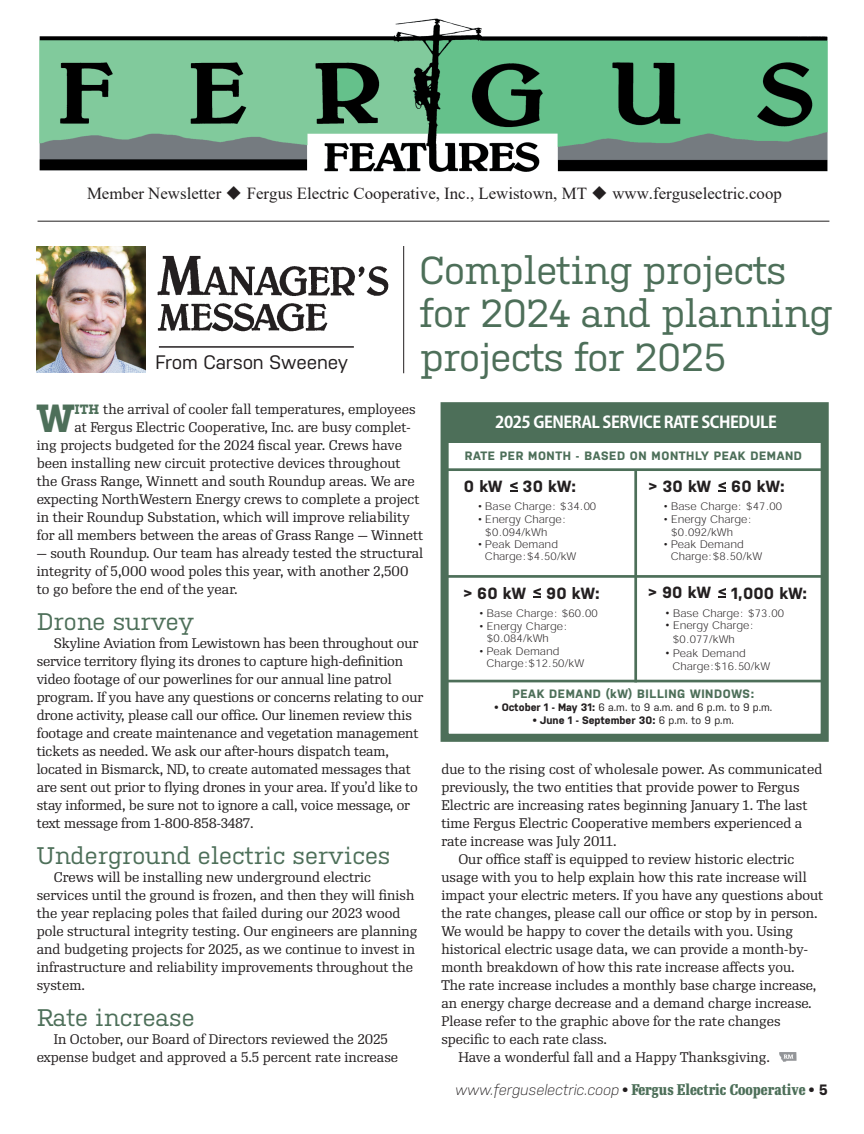
<style>
.page{position:relative;width:864px;height:1134px;background:#fff}
.page>*{position:absolute;margin:0;border:0;box-sizing:border-box;transform-origin:0 0}
.Lead-in_copy_ragR{font:700 39.15px "Kulturista";color:#4d6f59}
.Headline{font:39px/43.5px "Kulturista";letter-spacing:-.02em;color:#4d6f59}
.Subhead3{font:24px "Kulturista";color:#4d6f59}
.t1{font:19.5px "Nudista";letter-spacing:-.01em;color:#231f20}
.t2{font:16.8px "Times New Roman";color:#231f20}
.t3{font:700 16.2px "Nudista";letter-spacing:.01em;color:#231f20}
.t4{font:700 16.2px "Adobe Gothic Std";letter-spacing:-.03em;color:#fff}
.t5{font:700 15px "Re Public Cond";color:#4d6f59}
.Body_Copy_RePublic_ragR{font:13.5px/18px "Re Public";color:#231f20}
.Lead-in_copy_ragR-2{font:13.5px/18px "Re Public";color:#231f20}
.t6{font:700 12.15px "Nudista";letter-spacing:.05em;color:#4d6f59}
.t7{font:300 10.8px/12.8px "Adobe Gothic Std";color:#231f20}
.t8{font:10.8px "Nudista";color:#231f20}
.t9{font:700 10.8px "Nudista";color:#231f20}
.s1{font-family:"Kulturista";font-weight:700;color:#4d6f59}
.s2{font-family:"Nudista";font-weight:400}
.s3{font-family:"Nudista";font-weight:400;font-size:11.4px}
.s4{font-weight:700}
.s5{font-weight:400}
.s6{font-family:"Nudista";font-weight:300;font-style:italic;color:#231f20}
.s7{font-family:"Nudista";color:#231f20}
</style>
<div class="page">
<img style="left:39px;top:18px;width:789px;height:154px">
<hr style="left:38px;top:221px;width:791px;height:1px;background:#231f20">
<img style="left:37px;top:246px;width:108px;height:127px">
<img style="left:157px;top:255px;width:232px;height:77px">
<hr style="left:159px;top:346px;width:195px;height:2px;background:#231f20">
<hr style="left:403px;top:246px;width:1px;height:127px;background:#231f20">
<svg style="left:779px;top:1052px;width:18px;height:10px"></svg>
<div style="left:441px;top:402px;width:388px;height:340px;border:8px solid #4d6f59"></div>
<div style="left:445px;top:408px;width:381px;height:35px;background:#4d6f59"></div>
<svg style="left:510px;top:482px;width:8px;height:10px"></svg>
<svg style="left:719px;top:588px;width:7px;height:10px"></svg>
<svg style="left:719px;top:482px;width:7px;height:10px"></svg>
<svg style="left:533px;top:588px;width:8px;height:10px"></svg>
<hr style="left:445px;top:575px;width:381px;height:3px;background:#4d6f59">
<hr style="left:444px;top:468px;width:380px;height:3px;background:#4d6f59">
<hr style="left:634px;top:471px;width:3px;height:211px;background:#4d6f59">
<hr style="left:444px;top:680px;width:381px;height:2px;background:#4d6f59">
<p class="t2" style="left:87px;top:182px;width:696px">Member Newsletter ◆ Fergus Electric Cooperative, Inc., Lewistown, MT ◆ www.ferguselectric.coop</p>
<p class="t1" style="left:156px;top:351px;width:194px">From Carson Sweeney</p>
<p class="Headline" style="left:420px;top:248px;width:414px">Completing projects for 2024 and planning projects for 2025</p>
<p class="Lead-in_copy_ragR" style="left:37px;top:396px;width:39px">W</p>
<p class="Lead-in_copy_ragR-2" style="left:74px;top:401px;width:343px"><span class="s1">ITH</span> the arrival of cooler fall temperatures, employees</p>
<p class="Lead-in_copy_ragR-2" style="left:74px;top:419px;width:338px">at Fergus Electric Cooperative, Inc. are busy complet-</p>
<p class="Lead-in_copy_ragR-2" style="left:37px;top:437px;width:367px">ing projects budgeted for the 2024 fiscal year. Crews have</p>
<p class="Lead-in_copy_ragR-2" style="left:37px;top:455px;width:365px">been installing new circuit protective devices throughout</p>
<p class="Lead-in_copy_ragR-2" style="left:37px;top:473px;width:380px">the Grass Range, Winnett and south Roundup areas. We are</p>
<p class="Lead-in_copy_ragR-2" style="left:37px;top:491px;width:384px">expecting NorthWestern Energy crews to complete a project</p>
<p class="Lead-in_copy_ragR-2" style="left:37px;top:509px;width:374px">in their Roundup Substation, which will improve reliability</p>
<p class="Lead-in_copy_ragR-2" style="left:37px;top:527px;width:388px">for all members between the areas of Grass Range — Winnett</p>
<p class="Lead-in_copy_ragR-2" style="left:37px;top:545px;width:388px">— south Roundup. Our team has already tested the structural integrity of 5,000 wood poles this year, with another 2,500 to go before the end of the year.</p>
<p class="Subhead3" style="left:37px;top:608px;width:159px">Drone survey</p>
<p class="Body_Copy_RePublic_ragR" style="left:37px;top:635px;width:388px;text-indent:17px">Skyline Aviation from Lewistown has been throughout our service territory flying its drones to capture high-definition video footage of our powerlines for our annual line patrol program. If you have any questions or concerns relating to our drone activity, please call our office. Our linemen review this footage and create maintenance and vegetation management tickets as needed. We ask our after-hours dispatch team, located in Bismarck, ND, to create automated messages that are sent out prior to flying drones in your area. If you’d like to stay informed, be sure not to ignore a call, voice message, or text message from 1-800-858-3487.</p>
<p class="Subhead3" style="left:37px;top:842px;width:355px">Underground electric services</p>
<p class="Body_Copy_RePublic_ragR" style="left:37px;top:869px;width:382px;text-indent:17px">Crews will be installing new underground electric services until the ground is frozen, and then they will finish the year replacing poles that failed during our 2023 wood pole structural integrity testing. Our engineers are planning and budgeting projects for 2025, as we continue to invest in infrastructure and reliability improvements throughout the system.</p>
<p class="Subhead3" style="left:37px;top:1004px;width:159px">Rate increase</p>
<p class="Body_Copy_RePublic_ragR" style="left:37px;top:1031px;width:363px;text-align:center">In October, our Board of Directors reviewed the 2025 expense budget and approved a 5.5 percent rate increase</p>
<p class="t4" style="left:495px;top:413px;width:283px">2025 GENERAL SERVICE RATE SCHEDULE</p>
<p class="t6" style="left:465px;top:449px;width:339px">RATE PER MONTH - BASED ON MONTHLY PEAK DEMAND</p>
<p class="t3" style="left:464px;top:477px;width:114px">0 kW 30 kW:</p>
<p class="t3" style="left:649px;top:477px;width:137px">&gt; 30 kW 60 kW:</p>
<p class="t7" style="left:664px;top:500px;width:119px"><span class="s2">•</span> Base Charge: $47.00</p>
<p class="t7" style="left:671px;top:512px;width:83px;text-indent:-7px"><span class="s2">•</span> Energy Charge: $0.092/kWh</p>
<p class="t7" style="left:671px;top:538px;width:93px;line-height:11.6px;text-indent:-7px"><span class="s2">•</span> Peak Demand<br>Charge:$8.50/kW</p>
<p class="t7" style="left:478px;top:500px;width:119px"><span class="s2">•</span> Base Charge: $34.00</p>
<p class="t7" style="left:485px;top:512px;width:83px;text-indent:-7px"><span class="s2">•</span> Energy Charge: $0.094/kWh</p>
<p class="t7" style="left:485px;top:538px;width:93px;line-height:11.6px;text-indent:-7px"><span class="s2">•</span> Peak Demand<br>Charge:$4.50/kW</p>
<p class="t3" style="left:649px;top:583px;width:64px">&gt; 90 kW</p>
<p class="t7" style="left:666px;top:606px;width:120px"><span class="s3">•</span> Base Charge: $73.00</p>
<p class="t7" style="left:672px;top:618px;width:83px;line-height:13.6px;text-indent:-7px"><span class="s3">•</span> Energy Charge: $0.077/kWh</p>
<p class="t7" style="left:672px;top:647px;width:99px;text-indent:-7px"><span class="s3">•</span> Peak Demand<br>Charge:$16.50/kW</p>
<p class="t6" style="left:513px;top:687px;width:243px">PEAK DEMAND (kW) BILLING WINDOWS:</p>
<p class="t8" style="left:494px;top:702px;width:279px"><span class="s4">• October 1 - May 31:</span> 6 a.m. to 9 a.m. and 6 p.m. to 9 p.m.</p>
<p class="t9" style="left:533px;top:714px;width:202px">• June 1 - September 30: <span class="s5">6 p.m. to 9 p.m.</span></p>
<p class="t3" style="left:464px;top:584px;width:64px">&gt; 60 kW</p>
<p class="t3" style="left:546px;top:584px;width:55px">90 kW:</p>
<p class="t7" style="left:480px;top:606px;width:119px"><span class="s2">•</span> Base Charge: $60.00</p>
<p class="t7" style="left:486px;top:619px;width:83px;text-indent:-7px"><span class="s2">•</span> Energy Charge: $0.084/kWh</p>
<p class="t7" style="left:486px;top:644px;width:99px;line-height:12px;text-indent:-7px"><span class="s2">•</span> Peak Demand<br>Charge:$12.50/kW</p>
<p class="t3" style="left:731px;top:584px;width:77px">1,000 kW:</p>
<p class="Body_Copy_RePublic_ragR" style="left:441px;top:761px;width:382px">due to the rising cost of wholesale power. As communicated previously, the two entities that provide power to Fergus Electric are increasing rates beginning January 1. The last time Fergus Electric Cooperative members experienced a rate increase was July 2011.</p>
<p class="Body_Copy_RePublic_ragR" style="left:441px;top:851px;width:384px;text-indent:17px">Our office staff is equipped to review historic electric usage with you to help explain how this rate increase will impact your electric meters. If you have any questions about the rate changes, please call our office or stop by in person.<br>We would be happy to cover the details with you. Using historical electric usage data, we can provide a month-by&shy;month breakdown of how this rate increase affects you.<br>The rate increase includes a monthly base charge increase, an energy charge decrease and a demand charge increase.<br>Please refer to the graphic above for the rate changes specific to each rate class.</p>
<p class="Body_Copy_RePublic_ragR" style="left:458px;top:1049px;width:313px">Have a wonderful fall and a Happy Thanksgiving.</p>
<p class="t5" style="left:455px;top:1081px;width:375px"><span class="s6">www.ferguselectric.coop</span> <span class="s7">•</span> Fergus Electric Cooperative <span class="s7">• 5</span></p>
</div>
